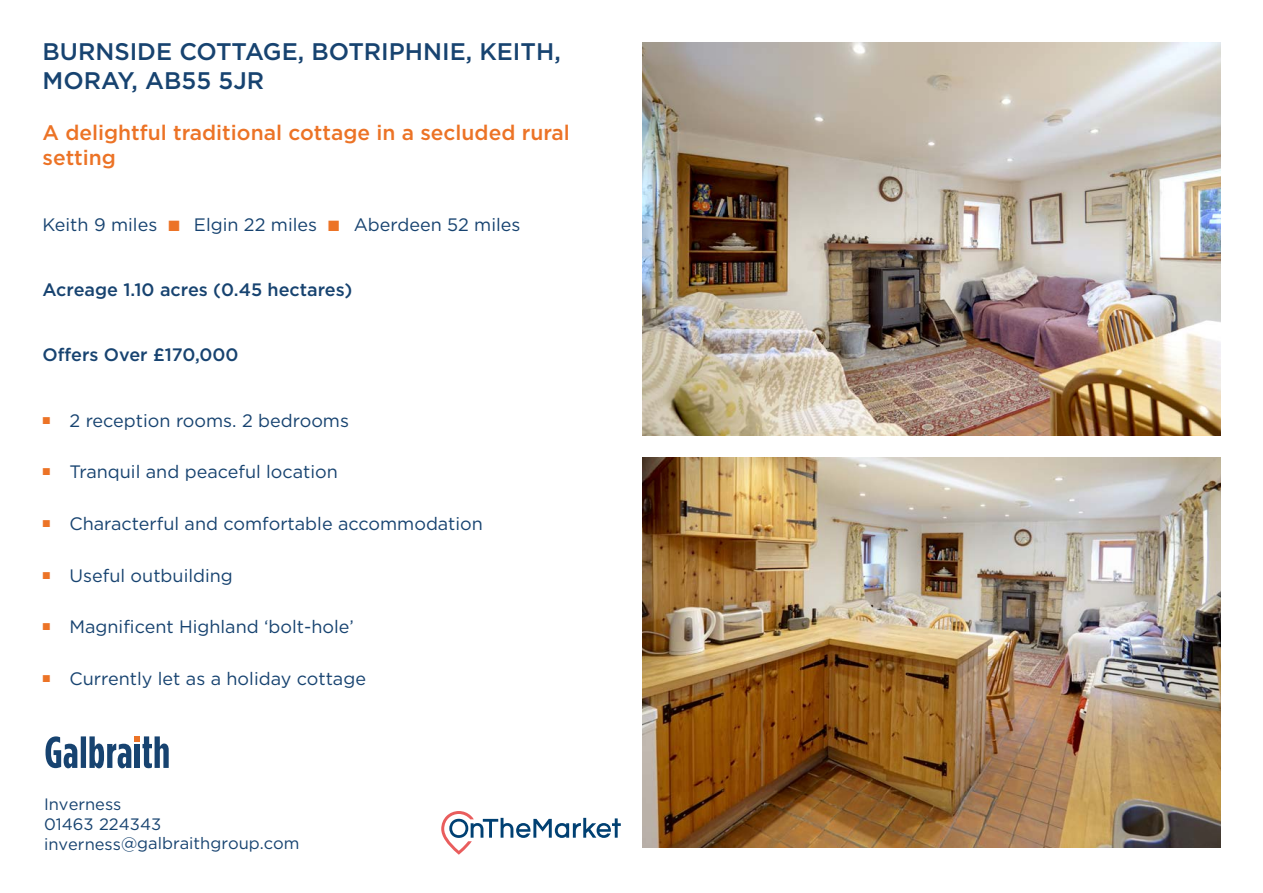
<style>
.page{position:relative;width:1263px;height:893px;background:#fff}
.page>*{position:absolute;margin:0;border:0;box-sizing:border-box;transform-origin:0 0}
.t1{font:500 24px/29px "Gotham HTF";color:#174370}
.t2{font:500 21px/25.3px "Gotham HTF";color:#ec7326}
.t3{font:18px "Gotham HTF";color:#174370}
.t4{font:500 18px "Gotham HTF";color:#174370}
.t5{font:16.5px "Gotham HTF";color:#174370}
.s1{font-family:"Proxima Nova";color:#ec7326}
</style>
<div class="page">
<svg style="left:46px;top:736px;width:123px;height:32px"></svg>
<div style="left:135px;top:744px;width:5px;height:24px;background:#174370"></div>
<img style="left:642px;top:42px;width:578px;height:394px">
<img style="left:642px;top:457px;width:578px;height:391px">
<svg style="left:441px;top:811px;width:180px;height:44px"></svg>
<p class="t1" style="left:43px;top:37px;width:520px">BURNSIDE COTTAGE, BOTRIPHNIE, KEITH,<br>MORAY, AB55 5JR</p>
<p class="t2" style="left:43px;top:119px;width:529px">A delightful traditional cottage in a secluded rural setting</p>
<p class="t3" style="left:43px;top:214px;width:479px">Keith 9 miles <span class="s1">■</span> Elgin 22 miles <span class="s1">■</span> Aberdeen 52 miles</p>
<p class="t4" style="left:43px;top:279px;width:311px">Acreage 1.10 acres (0.45 hectares)</p>
<p class="t4" style="left:43px;top:345px;width:198px">Offers Over £170,000</p>
<p class="t3" style="left:43px;top:410px;width:308px"><sup>■</sup> 2 reception rooms. 2 bedrooms</p>
<p class="t3" style="left:43px;top:462px;width:297px"><sup>■</sup> Tranquil and peaceful location</p>
<p class="t3" style="left:43px;top:514px;width:442px"><sup>■</sup> Characterful and comfortable accommodation</p>
<p class="t3" style="left:43px;top:565px;width:192px"><sup>■</sup> Useful outbuilding</p>
<p class="t3" style="left:43px;top:617px;width:313px"><sup>■</sup> Magnificent Highland ‘bolt-hole’</p>
<p class="t3" style="left:43px;top:668px;width:325px"><sup>■</sup> Currently let as a holiday cottage</p>
<p class="t5" style="left:44px;top:795px;width:79px">Inverness</p>
<p class="t5" style="left:44px;top:815px;width:119px">01463 224343</p>
<p class="t5" style="left:44px;top:834px;width:257px">inverness@galbraithgroup.com</p>
</div>
